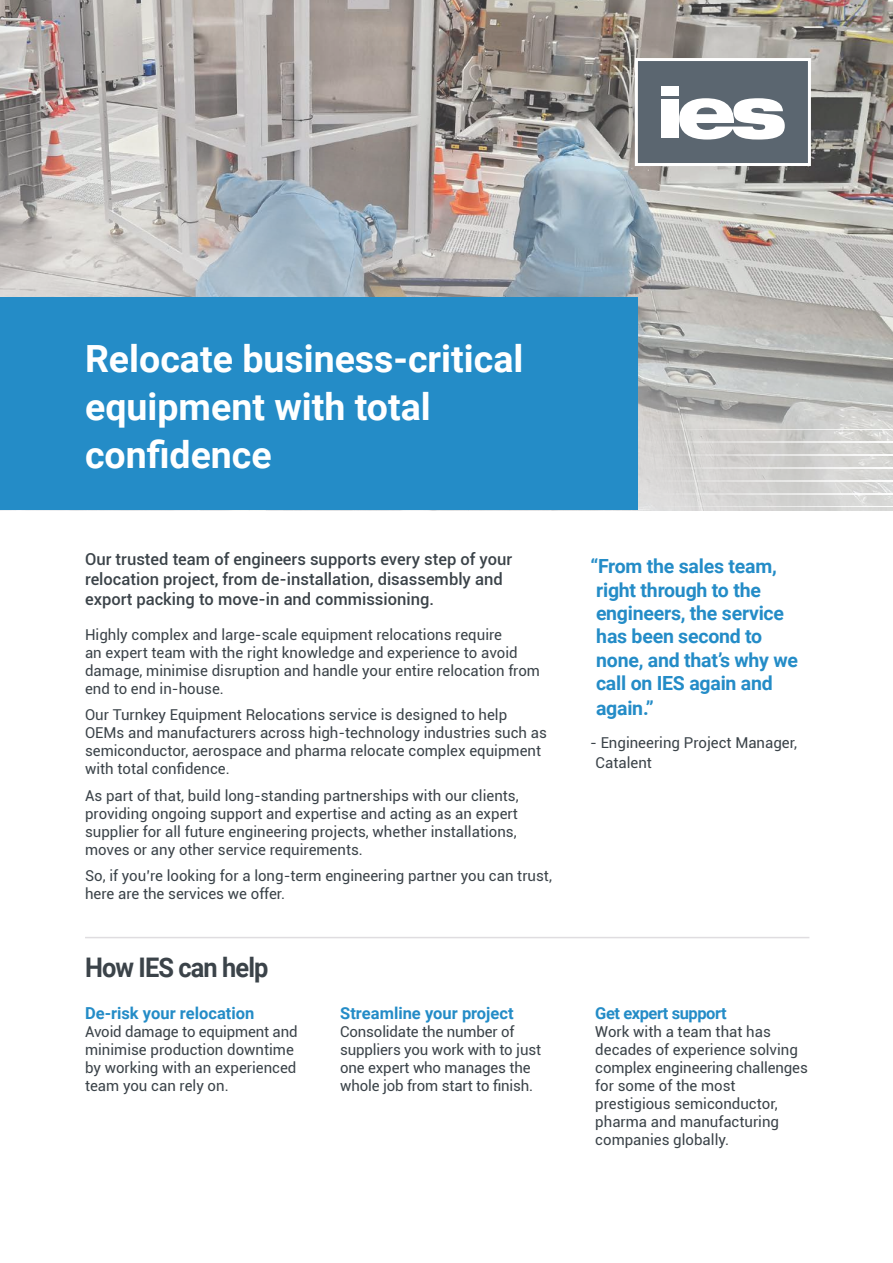
<style>
.page{position:relative;width:893px;height:1263px;background:#fff}
.page>*{position:absolute;margin:0;border:0;box-sizing:border-box;transform-origin:0 0}
.t1{font:700 37.5px/48px "Roboto";color:#fff}
.t2{font:700 27px "Roboto";letter-spacing:-.035em;color:#3b4349;scale:.94 1}
.t3{font:700 19.5px/23.4px "Roboto";letter-spacing:-.01em;color:#248cc7}
.t4{font:500 16.5px/19.8px "Roboto";color:#3b4349}
.t5{font:700 16.5px "Roboto";color:#248cc7}
.t6{font:700 16.5px "Roboto";letter-spacing:-.03em;color:#248cc7}
.t7{font:15px/18px "Roboto";color:#3b4349}
</style>
<div class="page">
<img style="left:0;top:0;width:893px;height:510px">
<svg style="left:633px;top:57px;width:179px;height:111px"></svg>
<hr style="left:85px;top:937px;width:724px;height:1px;background:#dfdde0">
<div style="left:0;top:298px;width:638px;height:212px;background:#248cc7"></div>
<svg style="left:649px;top:429px;width:244px;height:77px;background:#d6d5d3"></svg>
<h1 class="t1" style="left:85px;top:333px;width:440px">Relocate business-critical equipment with total confidence</h1>
<p class="t4" style="left:85px;top:549px;width:429px">Our trusted team of engineers supports every step of your relocation project, from de-installation, disassembly and export packing to move-in and commissioning.</p>
<p class="t7" style="left:85px;top:625px;width:456px">Highly complex and large-scale equipment relocations require<br>an expert team with the right knowledge and experience to avoid damage, minimise disruption and handle your entire relocation from end to end in-house.</p>
<p class="t7" style="left:85px;top:705px;width:463px">Our Turnkey Equipment Relocations service is designed to help OEMs and manufacturers across high-technology industries such as semiconductor, aerospace and pharma relocate complex equipment with total confidence.</p>
<p class="t7" style="left:85px;top:786px;width:435px">As part of that, build long-standing partnerships with our clients, providing ongoing support and expertise and acting as an expert supplier for all future engineering projects, whether installations, moves or any other service requirements.</p>
<p class="t7" style="left:85px;top:866px;width:468px">So, if you’re looking for a long-term engineering partner you can trust, here are the services we offer.</p>
<h2 class="t2" style="left:85px;top:948px;width:197px">How IES can help</h2>
<p class="t5" style="left:85px;top:1001px;width:171px">De-risk your relocation</p>
<p class="t7" style="left:85px;top:1022px;width:214px">Avoid damage to equipment and minimise production downtime by working with an experienced team you can rely on.</p>
<p class="t5" style="left:340px;top:1001px;width:175px">Streamline your project</p>
<p class="t7" style="left:340px;top:1022px;width:202px">Consolidate the number of suppliers you work with to just one expert who manages the whole job from start to finish.</p>
<h3 class="t3" style="left:590px;top:554px;width:209px">“From the sales team, right through to the engineers, the service has been second to none, and that’s why we call on IES again and</h3>
<h3 class="t3" style="left:596px;top:696px;width:59px">again.”</h3>
<p class="t7" style="left:596px;top:732px;width:203px;line-height:19.8px;text-indent:-5px">- Engineering Project Manager,<br>Catalent</p>
<p class="t6" style="left:595px;top:1001px;width:133px">Get expert support</p>
<p class="t7" style="left:595px;top:1022px;width:214px">Work with a team that has decades of experience solving complex engineering challenges for some of the most prestigious semiconductor, pharma and manufacturing companies globally.</p>
</div>
